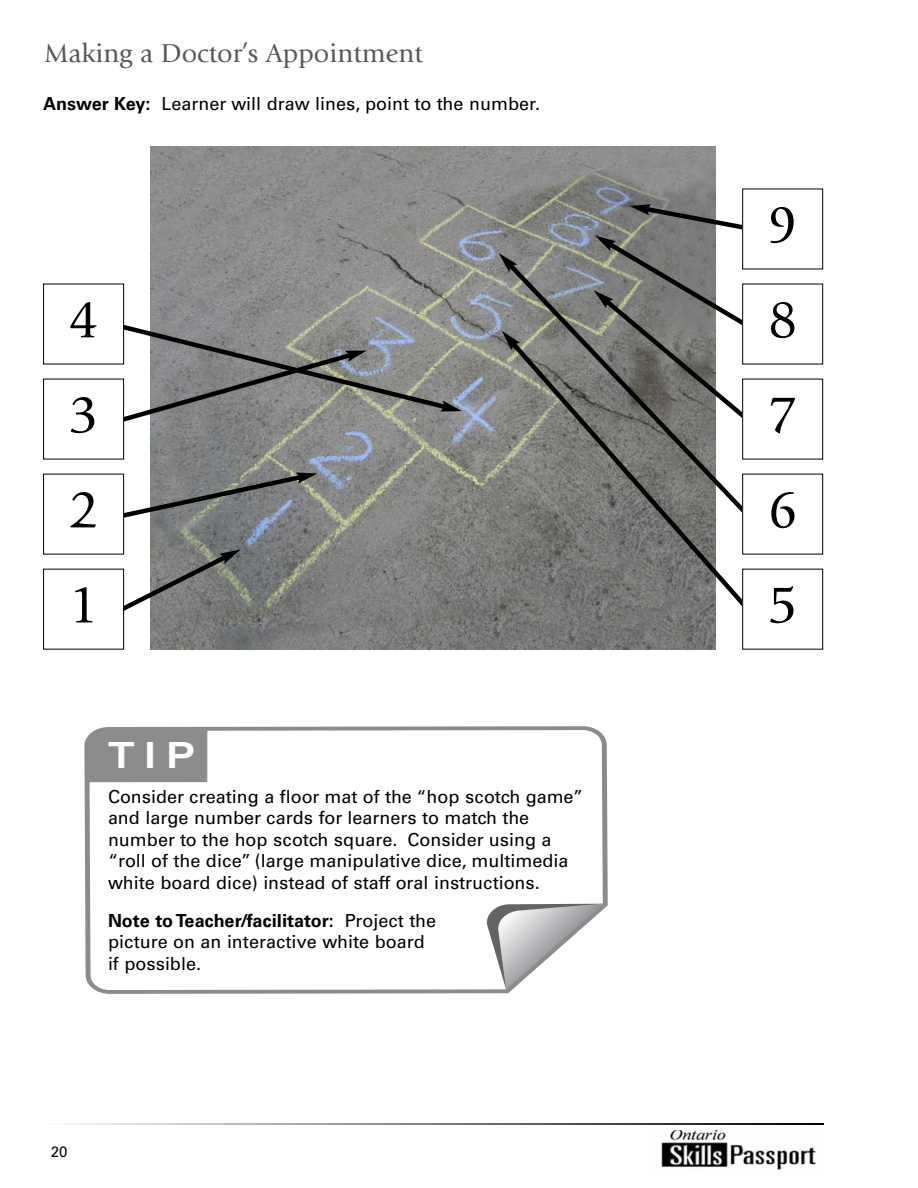
<style>
.page{position:relative;width:918px;height:1188px;background:#fff}
.page>*{position:absolute;margin:0;border:0;box-sizing:border-box;transform-origin:0 0}
.t1{font:54.75px "Giovanni";color:#000}
.t2{font:700 expanded 36px "Univers";color:#fff}
.t3{font:27px "Giovanni";color:#575757}
.t4{font:18px/21.6px "Univers S";color:#000}
.t5{font:15px "Univers S";color:#000}
.s1{font-weight:700}
</style>
<div class="page">
<svg style="left:84px;top:726px;width:524px;height:268px;fill:#8a8c8e"></svg>
<svg style="left:89px;top:730px;width:514px;height:260px"></svg>
<div style="left:88px;top:730px;width:120px;height:53px;background:#8a8c8e"></div>
<svg style="left:486px;top:904px;width:117px;height:85px"></svg>
<img style="left:648px;top:1123px;width:176px;height:47px">
<svg style="left:70px;top:1124px;width:754px;height:1px"></svg>
<div style="left:43px;top:1125px;width:781px;height:5px;background:#fff"></div>
<img style="left:151px;top:147px;width:564px;height:502px">
<svg style="left:114px;top:549px;width:127px;height:67px"></svg>
<svg style="left:115px;top:472px;width:202px;height:49px;background:#838585"></svg>
<svg style="left:115px;top:321px;width:347px;height:105px;background:#898a89"></svg>
<svg style="left:507px;top:522px;width:248px;height:94px;background:#80817f"></svg>
<svg style="left:502px;top:331px;width:2px;height:19px"></svg>
<svg style="left:504px;top:259px;width:251px;height:263px;background:#80817c"></svg>
<svg style="left:499px;top:253px;width:18px;height:19px"></svg>
<svg style="left:594px;top:204px;width:161px;height:223px"></svg>
<div style="left:44px;top:569px;width:80px;height:80px;background:#fff"></div>
<div style="left:43px;top:569px;width:81px;height:81px;border:1px solid #000"></div>
<div style="left:44px;top:474px;width:80px;height:80px;background:#fff"></div>
<div style="left:43px;top:474px;width:81px;height:80px;border:1px solid #000"></div>
<div style="left:44px;top:379px;width:80px;height:80px;background:#fff"></div>
<div style="left:43px;top:379px;width:81px;height:80px;border:1px solid #000"></div>
<div style="left:44px;top:284px;width:80px;height:80px;background:#fff"></div>
<div style="left:43px;top:284px;width:81px;height:80px;border:1px solid #000"></div>
<div style="left:743px;top:569px;width:80px;height:80px;background:#fff"></div>
<div style="left:742px;top:569px;width:81px;height:81px;border:1px solid #000"></div>
<div style="left:743px;top:474px;width:80px;height:80px;background:#fff"></div>
<div style="left:742px;top:474px;width:81px;height:80px;border:1px solid #000"></div>
<div style="left:743px;top:379px;width:80px;height:80px;background:#fff"></div>
<div style="left:742px;top:379px;width:81px;height:80px;border:1px solid #000"></div>
<div style="left:743px;top:284px;width:80px;height:80px;background:#fff"></div>
<div style="left:742px;top:284px;width:81px;height:80px;border:1px solid #000"></div>
<div style="left:743px;top:189px;width:80px;height:80px;background:#fff"></div>
<div style="left:742px;top:189px;width:81px;height:80px;border:1px solid #000"></div>
<h3 class="t3" style="left:44px;top:42px;width:380px">Making a Doctor’s Appointment</h3>
<p class="t4" style="left:43px;top:95px;width:499px"><span class="s1">Answer Key:</span> Learner will draw lines, point to the number.</p>
<h1 class="t1" style="left:68px;top:298px;width:32px">4</h1>
<h1 class="t1" style="left:68px;top:393px;width:32px">3</h1>
<h1 class="t1" style="left:68px;top:488px;width:32px">2</h1>
<h1 class="t1" style="left:68px;top:583px;width:32px">1</h1>
<h2 class="t2" style="left:108px;top:742px;width:89px">TIP</h2>
<p class="t4" style="left:108px;top:787px;width:477px">Consider creating a floor mat of the “hop scotch game” and large number cards for learners to match the number to the hop scotch square. Consider using a “roll of the dice” (large manipulative dice, multimedia white board dice) instead of staff oral instructions.</p>
<p class="t4" style="left:108px;top:911px;width:330px"><span class="s1">Note to Teacher/facilitator:</span> Project the picture on an interactive white board if possible.</p>
<p class="t5" style="left:51px;top:1146px;width:18px">20</p>
<h1 class="t1" style="left:767px;top:203px;width:32px">9</h1>
<h1 class="t1" style="left:767px;top:298px;width:32px">8</h1>
<h1 class="t1" style="left:767px;top:393px;width:32px">7</h1>
<h1 class="t1" style="left:767px;top:488px;width:32px">6</h1>
<h1 class="t1" style="left:767px;top:583px;width:32px">5</h1>
</div>
